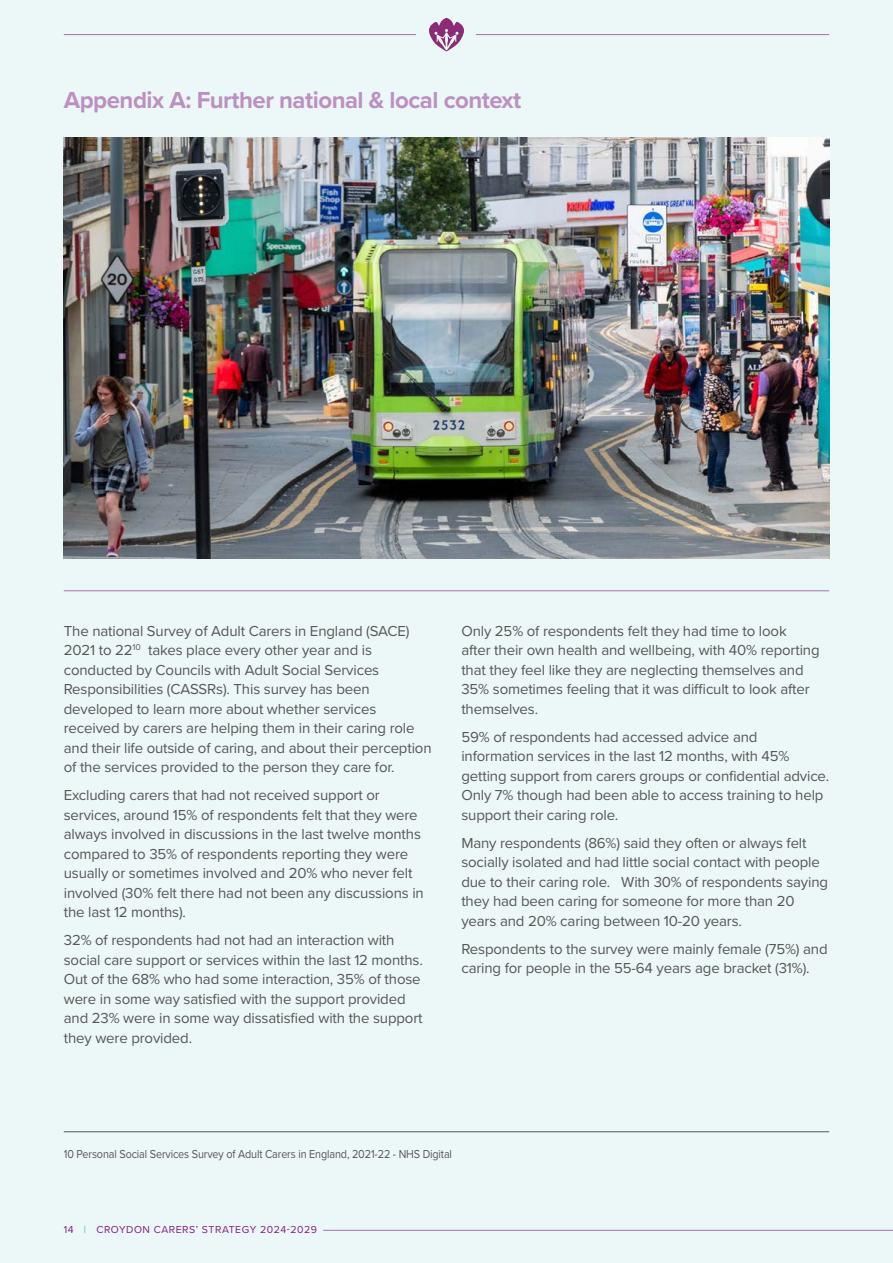
<style>
.page{position:relative;width:893px;height:1263px;background:#ebf8f7}
.page>*{position:absolute;margin:0;border:0;box-sizing:border-box;transform-origin:0 0}
.t1{font:700 24px "Proxima Nova";letter-spacing:-.02em;color:#bc90c1}
.t2{font:15px/19.5px "Proxima Nova";letter-spacing:-.01em;color:#575756}
.Body{font:12px "Proxima Nova";letter-spacing:-.01em;color:#575756;scale:.9 1}
.Infographic_heading_-_White{font:10.5px "Proxima Nova";letter-spacing:.05em;color:#831f82}
.s1{color:#35b6ac}
</style>
<div class="page">
<hr style="left:64px;top:34px;width:765px;height:1px;background:#a871a4">
<div style="left:417px;top:9px;width:59px;height:45px;background:#ebf8f7"></div>
<svg style="left:429px;top:18px;width:35px;height:33px"></svg>
<hr style="left:64px;top:1131px;width:765px;height:1px;background:#575756">
<img style="left:64px;top:138px;width:765px;height:420px">
<hr style="left:64px;top:590px;width:765px;height:1px;background:#a871a4">
<hr style="left:323px;top:1230px;width:570px;height:1px;background:#a871a4">
<h2 class="t1" style="left:64px;top:82px;width:459px">Appendix A: Further national &amp; local context</h2>
<h2 class="t2" style="left:64px;top:620px;width:369px">The national Survey of Adult Carers in England (SACE)<br>2021 to 22<sup>10</sup> takes place every other year and is conducted by Councils with Adult Social Services Responsibilities (CASSRs). This survey has been developed to learn more about whether services received by carers are helping them in their caring role and their life outside of caring, and about their perception of the services provided to the person they care for.</h2>
<h2 class="t2" style="left:64px;top:785px;width:361px">Excluding carers that had not received support or services, around 15% of respondents felt that they were always involved in discussions in the last twelve months compared to 35% of respondents reporting they were usually or sometimes involved and 20% who never felt involved (30% felt there had not been any discussions in the last 12 months).</h2>
<h2 class="t2" style="left:64px;top:930px;width:361px">32% of respondents had not had an interaction with social care support or services within the last 12 months.<br>Out of the 68% who had some interaction, 35% of those were in some way satisfied with the support provided and 23% were in some way dissatisfied with the support they were provided.</h2>
<h2 class="t2" style="left:461px;top:620px;width:360px">Only 25% of respondents felt they had time to look after their own health and wellbeing, with 40% reporting that they feel like they are neglecting themselves and 35% sometimes feeling that it was difficult to look after themselves.</h2>
<h2 class="t2" style="left:461px;top:726px;width:369px">59% of respondents had accessed advice and information services in the last 12 months, with 45% getting support from carers groups or confidential advice.<br>Only 7% though had been able to access training to help support their caring role.</h2>
<h2 class="t2" style="left:461px;top:832px;width:368px">Many respondents (86%) said they often or always felt socially isolated and had little social contact with people due to their caring role. With 30% of respondents saying they had been caring for someone for more than 20 years and 20% caring between 10-20 years.</h2>
<h2 class="t2" style="left:461px;top:938px;width:368px">Respondents to the survey were mainly female (75%) and caring for people in the 55-64 years age bracket (31%).</h2>
<p class="Body" style="left:64px;top:1145px;width:433px">10 Personal Social Services Survey of Adult Carers in England, 2021-22 - NHS Digital</p>
<p class="Infographic_heading_-_White" style="left:64px;top:1222px;width:255px">14 <span class="s1">|</span> CROYDON CARERS’ STRATEGY 2024-2029</p>
</div>
